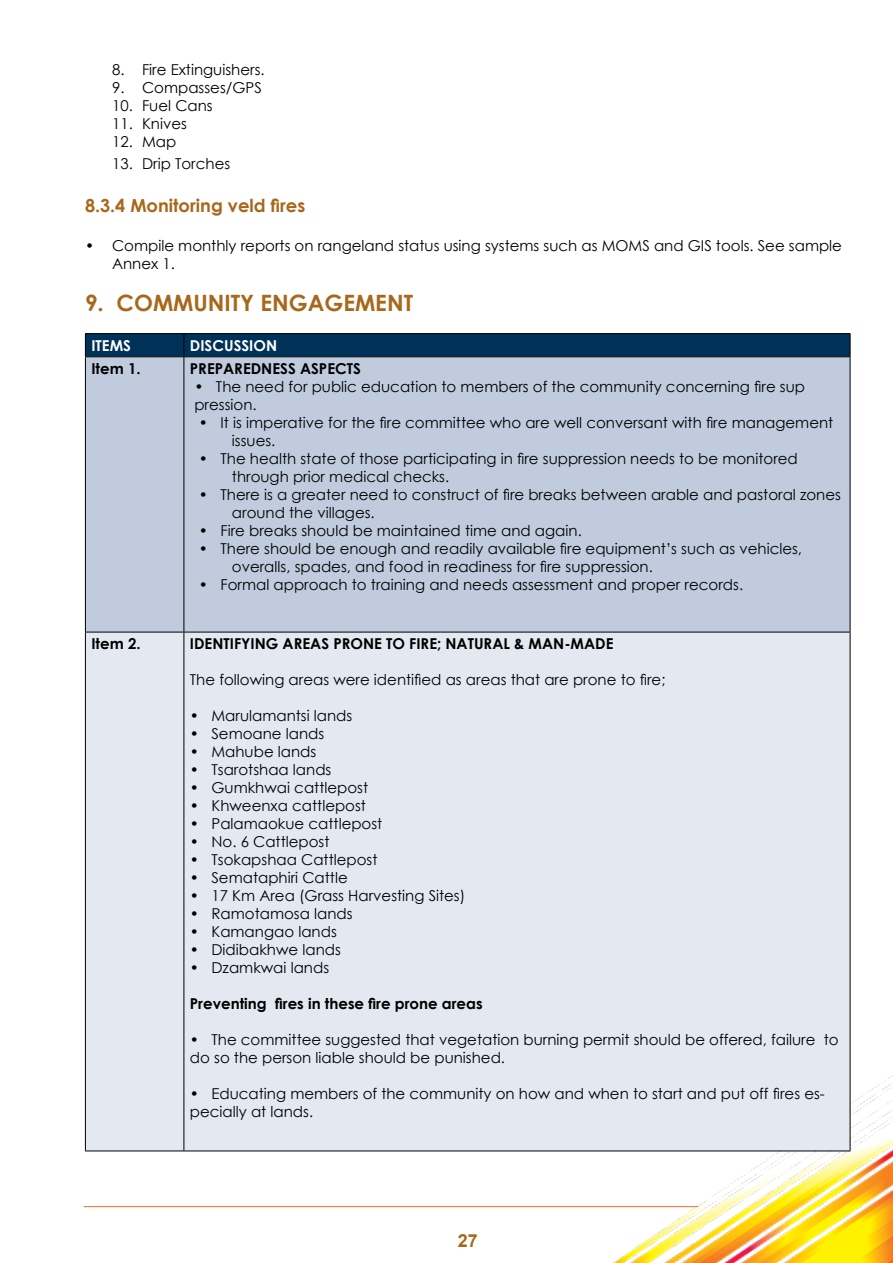
<style>
.page{position:relative;width:893px;height:1263px;background:#fff}
.page>*{position:absolute;margin:0;border:0;box-sizing:border-box;transform-origin:0 0}
.t1{font:700 22.5px "Century Gothic";color:#a7681b}
.t2{font:700 18px "Century Gothic";color:#a7681b}
.t3{font:700 18px "Arial";color:#a7681b}
.t4{font:15px/18px "Century Gothic";color:#000}
.t5{font:700 15px "Century Gothic";color:#000}
.t6{font:700 15px "Century Gothic";color:#fff}
</style>
<div class="page">
<hr style="left:84px;top:1206px;width:615px;height:1px;background:#f47c3b">
<img style="left:579px;top:1075px;width:314px;height:188px">
<div style="left:86px;top:357px;width:764px;height:275px;background:#c0ccdd"></div>
<div style="left:86px;top:633px;width:764px;height:517px;background:#e4e9f1"></div>
<hr style="left:85px;top:333px;width:99px;height:1px;background:#000">
<hr style="left:184px;top:333px;width:666px;height:1px;background:#000">
<div style="left:85px;top:334px;width:766px;height:23px;background:#003158"></div>
<hr style="left:85px;top:356px;width:99px;height:1px;background:#000">
<hr style="left:85px;top:357px;width:1px;height:275px;background:#000">
<hr style="left:184px;top:356px;width:666px;height:1px;background:#000">
<hr style="left:184px;top:357px;width:1px;height:275px;background:#000">
<hr style="left:850px;top:357px;width:1px;height:275px;background:#000">
<hr style="left:85px;top:632px;width:99px;height:1px;background:#000">
<hr style="left:85px;top:632px;width:1px;height:518px;background:#000">
<hr style="left:184px;top:632px;width:666px;height:1px;background:#000">
<hr style="left:184px;top:632px;width:1px;height:518px;background:#000">
<hr style="left:850px;top:632px;width:1px;height:518px;background:#000">
<hr style="left:85px;top:1150px;width:99px;height:1px;background:#000">
<hr style="left:184px;top:1150px;width:666px;height:1px;background:#000">
<p class="t4" style="left:112px;top:60px;width:154px">8. Fire Extinguishers.</p>
<p class="t4" style="left:112px;top:78px;width:151px">9. Compasses/GPS</p>
<p class="t4" style="left:112px;top:96px;width:102px">10. Fuel Cans</p>
<p class="t4" style="left:112px;top:114px;width:76px">11. Knives</p>
<p class="t4" style="left:112px;top:132px;width:66px">12. Map</p>
<p class="t4" style="left:112px;top:154px;width:120px">13. Drip Torches</p>
<p class="t2" style="left:85px;top:192px;width:222px">8.3.4 Monitoring veld fires</p>
<p class="t4" style="left:112px;top:237px;width:731px;text-indent:-27px">• Compile monthly reports on rangeland status using systems such as MOMS and GIS tools. See sample<br>Annex 1.</p>
<h1 class="t1" style="left:85px;top:286px;width:330px">9. COMMUNITY ENGAGEMENT</h1>
<p class="t6" style="left:91px;top:334px;width:41px">ITEMS</p>
<p class="t6" style="left:190px;top:334px;width:89px">DISCUSSION</p>
<p class="t5" style="left:91px;top:357px;width:51px">Item 1.</p>
<p class="t5" style="left:190px;top:357px;width:172px">PREPAREDNESS ASPECTS</p>
<p class="t4" style="left:194px;top:377px;width:612px">• The need for public education to members of the community concerning fire sup pression.</p>
<p class="t4" style="left:232px;top:413px;width:603px;text-indent:-33px">• It is imperative for the fire committee who are well conversant with fire management issues.</p>
<p class="t4" style="left:232px;top:449px;width:567px;text-indent:-33px">• The health state of those participating in fire suppression needs to be monitored through prior medical checks.</p>
<p class="t4" style="left:232px;top:485px;width:611px;text-indent:-33px">• There is a greater need to construct of fire breaks between arable and pastoral zones around the villages.</p>
<p class="t4" style="left:199px;top:521px;width:384px">• Fire breaks should be maintained time and again.</p>
<p class="t4" style="left:232px;top:539px;width:572px;text-indent:-33px">• There should be enough and readily available fire equipment’s such as vehicles, overalls, spades, and food in readiness for fire suppression.</p>
<p class="t4" style="left:199px;top:575px;width:546px">• Formal approach to training and needs assessment and proper records.</p>
<p class="t5" style="left:91px;top:632px;width:51px">Item 2.</p>
<p class="t5" style="left:190px;top:632px;width:425px">IDENTIFYING AREAS PRONE TO FIRE; NATURAL &amp; MAN-MADE</p>
<p class="t4" style="left:190px;top:671px;width:477px">The following areas were identified as areas that are prone to fire;</p>
<p class="t4" style="left:190px;top:707px;width:164px">• Marulamantsi lands</p>
<p class="t4" style="left:190px;top:725px;width:136px">• Semoane lands</p>
<p class="t4" style="left:190px;top:743px;width:128px">• Mahube lands</p>
<p class="t4" style="left:190px;top:761px;width:143px">• Tsarotshaa lands</p>
<p class="t4" style="left:190px;top:779px;width:180px">• Gumkhwai cattlepost</p>
<p class="t4" style="left:190px;top:797px;width:178px">• Khweenxa cattlepost</p>
<p class="t4" style="left:190px;top:815px;width:194px">• Palamaokue cattlepost</p>
<p class="t4" style="left:190px;top:833px;width:141px">• No. 6 Cattlepost</p>
<p class="t4" style="left:190px;top:851px;width:189px">• Tsokapshaa Cattlepost</p>
<p class="t4" style="left:190px;top:869px;width:159px">• Semataphiri Cattle</p>
<p class="t4" style="left:190px;top:887px;width:277px">• 17 Km Area (Grass Harvesting Sites)</p>
<p class="t4" style="left:190px;top:905px;width:164px">• Ramotamosa lands</p>
<p class="t4" style="left:190px;top:923px;width:148px">• Kamangao lands</p>
<p class="t4" style="left:190px;top:941px;width:153px">• Didibakhwe lands</p>
<p class="t4" style="left:190px;top:959px;width:141px">• Dzamkwai lands</p>
<p class="t5" style="left:190px;top:992px;width:294px">Preventing fires in these fire prone areas</p>
<p class="t4" style="left:190px;top:1031px;width:650px">• The committee suggested that vegetation burning permit should be offered, failure to do so the person liable should be punished.</p>
<p class="t4" style="left:190px;top:1085px;width:636px">• Educating members of the community on how and when to start and put off fires es&shy;pecially at lands.</p>
<p class="t3" style="left:458px;top:1228px;width:22px">27</p>
</div>
